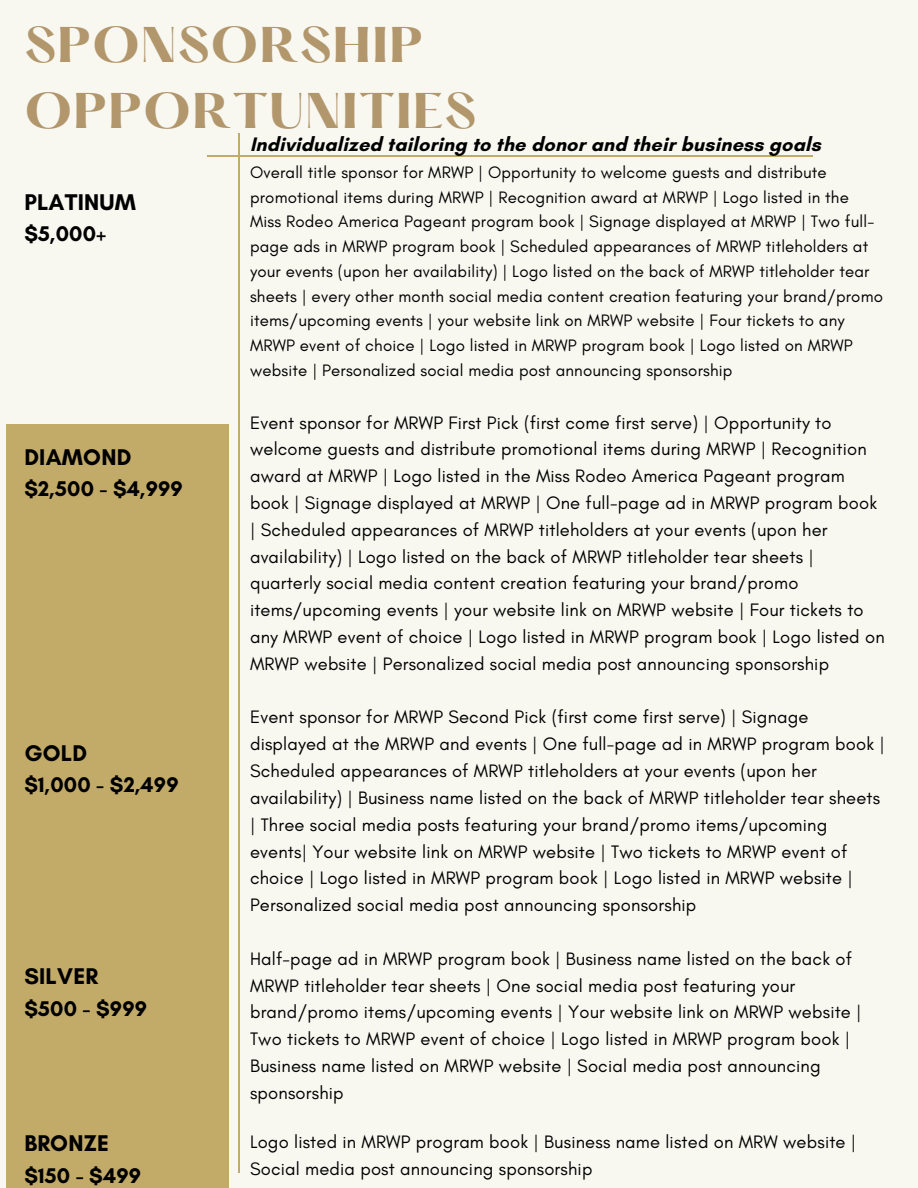
<style>
.page{position:relative;width:918px;height:1188px;background:#f8f8f1}
.page>*{position:absolute;margin:0;border:0;box-sizing:border-box;transform-origin:0 0}
.t1{font:700 43.8px/65.6px "Hatton";letter-spacing:.02em;color:#b2966c}
.t2{font:700 23.1px "Glacial Indifference";letter-spacing:.01em;color:#000}
.t3{font:700 21.6px "Glacial Indifference";letter-spacing:.01em;color:#000}
.t4{font:700 19.8px "Glacial Indifference";letter-spacing:.01em;color:#000}
.t5{font:18.3px/26.8px "Glacial Indifference";letter-spacing:.01em;color:#000}
.t6{font:16.8px/24.8px "Glacial Indifference";letter-spacing:.01em;color:#000}
</style>
<div class="page">
<div style="left:6px;top:424px;width:223px;height:764px;background:#c2aa69"></div>
<hr style="left:207px;top:156px;width:606px;height:1px;background:#c2aa69">
<hr style="left:239px;top:133px;width:1px;height:1040px;background:#c2aa69">
<h1 class="t1" style="left:24px;top:17px;width:454px">SPONSORSHIP<br>OPPORTUNITIES</h1>
<p class="t4" style="left:250px;top:132px;width:572px">Individualized tailoring to the donor and their business goals</p>
<p class="t6" style="left:250px;top:160px;width:634px">Overall title sponsor for MRWP | Opportunity to welcome guests and distribute promotional items during MRWP | Recognition award at MRWP | Logo listed in the Miss Rodeo America Pageant program book | Signage displayed at MRWP | Two full&shy;page ads in MRWP program book | Scheduled appearances of MRWP titleholders at your events (upon her availability) | Logo listed on the back of MRWP titleholder tear sheets | every other month social media content creation featuring your brand/promo items/upcoming events | your website link on MRWP website | Four tickets to any MRWP event of choice | Logo listed in MRWP program book | Logo listed on MRWP website | Personalized social media post announcing sponsorship</p>
<p class="t5" style="left:250px;top:409px;width:636px">Event sponsor for MRWP First Pick (first come first serve) | Opportunity to welcome guests and distribute promotional items during MRWP | Recognition award at MRWP | Logo listed in the Miss Rodeo America Pageant program book | Signage displayed at MRWP | One full-page ad in MRWP program book | Scheduled appearances of MRWP titleholders at your events (upon her availability) | Logo listed on the back of MRWP titleholder tear sheets | quarterly social media content creation featuring your brand/promo items/upcoming events | your website link on MRWP website | Four tickets to any MRWP event of choice | Logo listed in MRWP program book | Logo listed on MRWP website | Personalized social media post announcing sponsorship</p>
<p class="t5" style="left:250px;top:704px;width:636px">Event sponsor for MRWP Second Pick (first come first serve) | Signage displayed at the MRWP and events | One full-page ad in MRWP program book | Scheduled appearances of MRWP titleholders at your events (upon her availability) | Business name listed on the back of MRWP titleholder tear sheets | Three social media posts featuring your brand/promo items/upcoming events| Your website link on MRWP website | Two tickets to MRWP event of choice | Logo listed in MRWP program book | Logo listed in MRWP website | Personalized social media post announcing sponsorship</p>
<p class="t5" style="left:250px;top:945px;width:613px">Half-page ad in MRWP program book | Business name listed on the back of MRWP titleholder tear sheets | One social media post featuring your brand/promo items/upcoming events | Your website link on MRWP website | Two tickets to MRWP event of choice | Logo listed in MRWP program book | Business name listed on MRWP website | Social media post announcing sponsorship</p>
<p class="t5" style="left:250px;top:1129px;width:608px">Logo listed in MRWP program book | Business name listed on MRW website |<br>Social media post announcing sponsorship</p>
<p class="t2" style="left:24px;top:188px;width:113px">PLATINUM</p>
<p class="t3" style="left:24px;top:221px;width:83px">$5,000+</p>
<p class="t2" style="left:24px;top:443px;width:109px">DIAMOND</p>
<p class="t3" style="left:24px;top:476px;width:160px">$2,500 - $4,999</p>
<p class="t2" style="left:24px;top:739px;width:64px">GOLD</p>
<p class="t3" style="left:24px;top:772px;width:156px">$1,000 - $2,499</p>
<p class="t2" style="left:24px;top:962px;width:75px">SILVER</p>
<p class="t3" style="left:24px;top:995px;width:124px">$500 - $999</p>
<p class="t2" style="left:24px;top:1129px;width:86px">BRONZE</p>
<p class="t3" style="left:24px;top:1162px;width:118px">$150 - $499</p>
</div>
